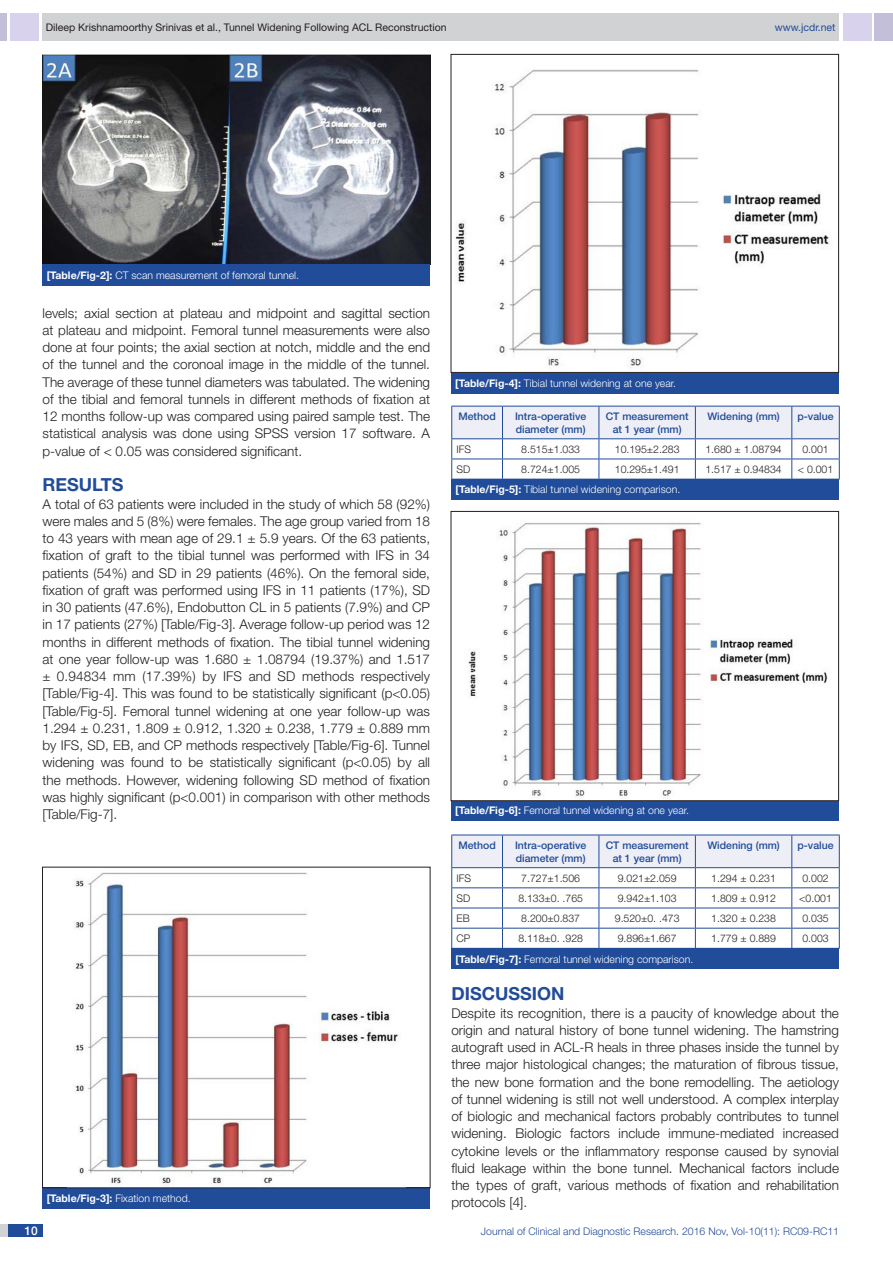
<style>
.page{position:relative;width:893px;height:1263px;background:#fff}
.page>*{position:absolute;margin:0;border:0;box-sizing:border-box;transform-origin:0 0}
.Heading{font:700 18px "Helvetica Neue";color:#214c99}
.Body_text{font:300 13.5px/17.2px "Helvetica Neue";color:#231f20;text-align:justify}
.t1{font:500 12px "Helvetica Neue";color:#fff}
.Table_text{font:300 10.5px "Helvetica Neue";color:#fff}
.Table_text-2{font:300 10.5px "Helvetica Neue";color:#231f20}
.Table_text-3{font:500 10.5px/12.6px "Helvetica Neue";color:#214c99}
.t2{font:10.5px "Helvetica Neue";color:#231f20}
.t3{font:300 10.5px "Helvetica Neue";color:#214c99}
.t4{font:10.5px "Helvetica Neue";color:#214c99}
.s1{font-weight:700}
</style>
<div class="page">
<div style="left:0;top:13px;width:7px;height:28px;background:#c3bfd8"></div>
<div style="left:10px;top:13px;width:29px;height:28px;background:#d9d2ec"></div>
<div style="left:43px;top:13px;width:796px;height:28px;background:#d1d2d4"></div>
<div style="left:875px;top:13px;width:18px;height:28px;background:#c3bfd8"></div>
<div style="left:843px;top:13px;width:29px;height:28px;background:#d9d2ec"></div>
<div style="left:0;top:1224px;width:43px;height:13px;background:#d1d2d4"></div>
<div style="left:8px;top:1224px;width:35px;height:13px;background:#214c99"></div>
<svg style="left:451px;top:406px;width:389px;height:73px"></svg>
<hr style="left:792px;top:479px;width:48px;height:1px;background:#214c99">
<svg style="left:451px;top:835px;width:389px;height:113px"></svg>
<hr style="left:792px;top:948px;width:48px;height:1px;background:#214c99">
<div style="left:451px;top:479px;width:388px;height:20px;background:#214c99"></div>
<div style="left:451px;top:948px;width:388px;height:20px;background:#214c99"></div>
<img style="left:43px;top:54px;width:387px;height:210px">
<div style="left:43px;top:264px;width:387px;height:21px;background:#214c99"></div>
<div style="left:43px;top:1188px;width:387px;height:21px;background:#214c99"></div>
<div style="left:451px;top:372px;width:388px;height:21px;background:#214c99"></div>
<div style="left:451px;top:799px;width:388px;height:22px;background:#214c99"></div>
<img style="left:74px;top:872px;width:324px;height:314px">
<img style="left:455px;top:69px;width:375px;height:299px">
<div style="left:451px;top:54px;width:388px;height:319px;border:1px solid #231f20"></div>
<img style="left:468px;top:523px;width:360px;height:276px">
<div style="left:451px;top:511px;width:388px;height:290px;border:1px solid #231f20"></div>
<p class="t2" style="left:46px;top:21px;width:402px">Dileep Krishnamoorthy Srinivas et al., Tunnel Widening Following ACL Reconstruction</p>
<p class="t4" style="left:775px;top:21px;width:62px">www.jcdr.net</p>
<p class="Table_text" style="left:47px;top:269px;width:254px"><span class="s1">[Table/Fig-2]:</span> CT scan measurement of femoral tunnel.</p>
<p class="Body_text" style="left:43px;top:304px;width:389px">levels; axial section at plateau and midpoint and sagittal section at plateau and midpoint. Femoral tunnel measurements were also done at four points; the axial section at notch, middle and the end of the tunnel and the coronoal image in the middle of the tunnel.<br>The average of these tunnel diameters was tabulated. The widening of the tibial and femoral tunnels in different methods of fixation at 12 months follow-up was compared using paired sample test. The statistical analysis was done using SPSS version 17 software. A p-value of &lt; 0.05 was considered significant.</p>
<p class="Heading" style="left:43px;top:474px;width:83px">Results</p>
<p class="Body_text" style="left:43px;top:495px;width:389px">A total of 63 patients were included in the study of which 58 (92%) were males and 5 (8%) were females. The age group varied from 18 to 43 years with mean age of 29.1 ± 5.9 years. Of the 63 patients, fixation of graft to the tibial tunnel was performed with IFS in 34 patients (54%) and SD in 29 patients (46%). On the femoral side, fixation of graft was performed using IFS in 11 patients (17%), SD in 30 patients (47.6%), Endobutton CL in 5 patients (7.9%) and CP in 17 patients (27%) [Table/Fig-3]. Average follow-up period was 12 months in different methods of fixation. The tibial tunnel widening at one year follow-up was 1.680 ± 1.08794 (19.37%) and 1.517 ± 0.94834 mm (17.39%) by IFS and SD methods respectively [Table/Fig-4]. This was found to be statistically significant (p&lt;0.05) [Table/Fig-5]. Femoral tunnel widening at one year follow-up was 1.294 ± 0.231, 1.809 ± 0.912, 1.320 ± 0.238, 1.779 ± 0.889 mm by IFS, SD, EB, and CP methods respectively [Table/Fig-6]. Tunnel widening was found to be statistically significant (p&lt;0.05) by all the methods. However, widening following SD method of fixation was highly significant (p&lt;0.001) in comparison with other methods [Table/Fig-7].</p>
<p class="Table_text" style="left:47px;top:1192px;width:145px"><span class="s1">[Table/Fig-3]:</span> Fixation method.</p>
<p class="Table_text" style="left:455px;top:377px;width:222px"><span class="s1">[Table/Fig-4]:</span> Tibial tunnel widening at one year.</p>
<p class="Table_text-3" style="left:458px;top:410px;width:39px">Method</p>
<p class="Table_text-3" style="left:515px;top:410px;width:73px">Intra-operative diameter (mm)</p>
<p class="Table_text-3" style="left:606px;top:410px;width:84px;text-align:center">CT measurement at 1 year (mm)</p>
<p class="Table_text-3" style="left:707px;top:410px;width:74px">Widening (mm)</p>
<p class="Table_text-3" style="left:797px;top:410px;width:38px">p-value</p>
<p class="Table_text-2" style="left:456px;top:443px;width:16px">IFS</p>
<p class="Table_text-2" style="left:521px;top:443px;width:60px">8.515±1.033</p>
<p class="Table_text-2" style="left:615px;top:443px;width:66px">10.195±2.283</p>
<p class="Table_text-2" style="left:705px;top:443px;width:78px">1.680 ± 1.08794</p>
<p class="Table_text-2" style="left:802px;top:443px;width:28px">0.001</p>
<p class="Table_text-2" style="left:456px;top:463px;width:15px">SD</p>
<p class="Table_text-2" style="left:521px;top:463px;width:60px">8.724±1.005</p>
<p class="Table_text-2" style="left:615px;top:463px;width:66px">10.295±1.491</p>
<p class="Table_text-2" style="left:705px;top:463px;width:78px">1.517 ± 0.94834</p>
<p class="Table_text-2" style="left:798px;top:463px;width:37px">&lt; 0.001</p>
<p class="Table_text" style="left:456px;top:483px;width:226px"><span class="s1">[Table/Fig-5]:</span> Tibial tunnel widening comparison.</p>
<p class="Table_text" style="left:455px;top:804px;width:235px"><span class="s1">[Table/Fig-6]:</span> Femoral tunnel widening at one year.</p>
<p class="Table_text-3" style="left:458px;top:839px;width:39px">Method</p>
<p class="Table_text-3" style="left:515px;top:839px;width:73px">Intra-operative diameter (mm)</p>
<p class="Table_text-3" style="left:606px;top:839px;width:84px;text-align:center">CT measurement at 1 year (mm)</p>
<p class="Table_text-3" style="left:707px;top:839px;width:74px">Widening (mm)</p>
<p class="Table_text-3" style="left:797px;top:839px;width:38px">p-value</p>
<p class="Table_text-2" style="left:456px;top:872px;width:16px">IFS</p>
<p class="Table_text-2" style="left:521px;top:872px;width:60px">7.727±1.506</p>
<p class="Table_text-2" style="left:618px;top:872px;width:60px">9.021±2.059</p>
<p class="Table_text-2" style="left:711px;top:872px;width:66px">1.294 ± 0.231</p>
<p class="Table_text-2" style="left:802px;top:872px;width:28px">0.002</p>
<p class="Table_text-2" style="left:456px;top:892px;width:15px">SD</p>
<p class="Table_text-2" style="left:518px;top:892px;width:66px">8.133±0. .765</p>
<p class="Table_text-2" style="left:618px;top:892px;width:60px">9.942±1.103</p>
<p class="Table_text-2" style="left:711px;top:892px;width:66px">1.809 ± 0.912</p>
<p class="Table_text-2" style="left:799px;top:892px;width:34px">&lt;0.001</p>
<p class="Table_text-2" style="left:456px;top:912px;width:15px">EB</p>
<p class="Table_text-2" style="left:521px;top:912px;width:60px">8.200±0.837</p>
<p class="Table_text-2" style="left:615px;top:912px;width:66px">9.520±0. .473</p>
<p class="Table_text-2" style="left:711px;top:912px;width:66px">1.320 ± 0.238</p>
<p class="Table_text-2" style="left:802px;top:912px;width:28px">0.035</p>
<p class="Table_text-2" style="left:456px;top:932px;width:16px">CP</p>
<p class="Table_text-2" style="left:518px;top:932px;width:66px">8.118±0. .928</p>
<p class="Table_text-2" style="left:618px;top:932px;width:60px">9.896±1.667</p>
<p class="Table_text-2" style="left:711px;top:932px;width:66px">1.779 ± 0.889</p>
<p class="Table_text-2" style="left:802px;top:932px;width:28px">0.003</p>
<p class="Table_text" style="left:456px;top:952px;width:239px"><span class="s1">[Table/Fig-7]:</span> Femoral tunnel widening comparison.</p>
<p class="Heading" style="left:451px;top:983px;width:115px">Discussion</p>
<p class="Body_text" style="left:451px;top:1004px;width:389px">Despite its recognition, there is a paucity of knowledge about the origin and natural history of bone tunnel widening. The hamstring autograft used in ACL-R heals in three phases inside the tunnel by three major histological changes; the maturation of fibrous tissue, the new bone formation and the bone remodelling. The aetiology of tunnel widening is still not well understood. A complex interplay of biologic and mechanical factors probably contributes to tunnel widening. Biologic factors include immune-mediated increased cytokine levels or the inflammatory response caused by synovial fluid leakage within the bone tunnel. Mechanical factors include the types of graft, various methods of fixation and rehabilitation protocols [4].</p>
<p class="t1" style="left:24px;top:1223px;width:15px">10</p>
<p class="t3" style="left:481px;top:1225px;width:360px">Journal of Clinical and Diagnostic Research. 2016 Nov, Vol-10(11): RC09-RC11</p>
</div>
